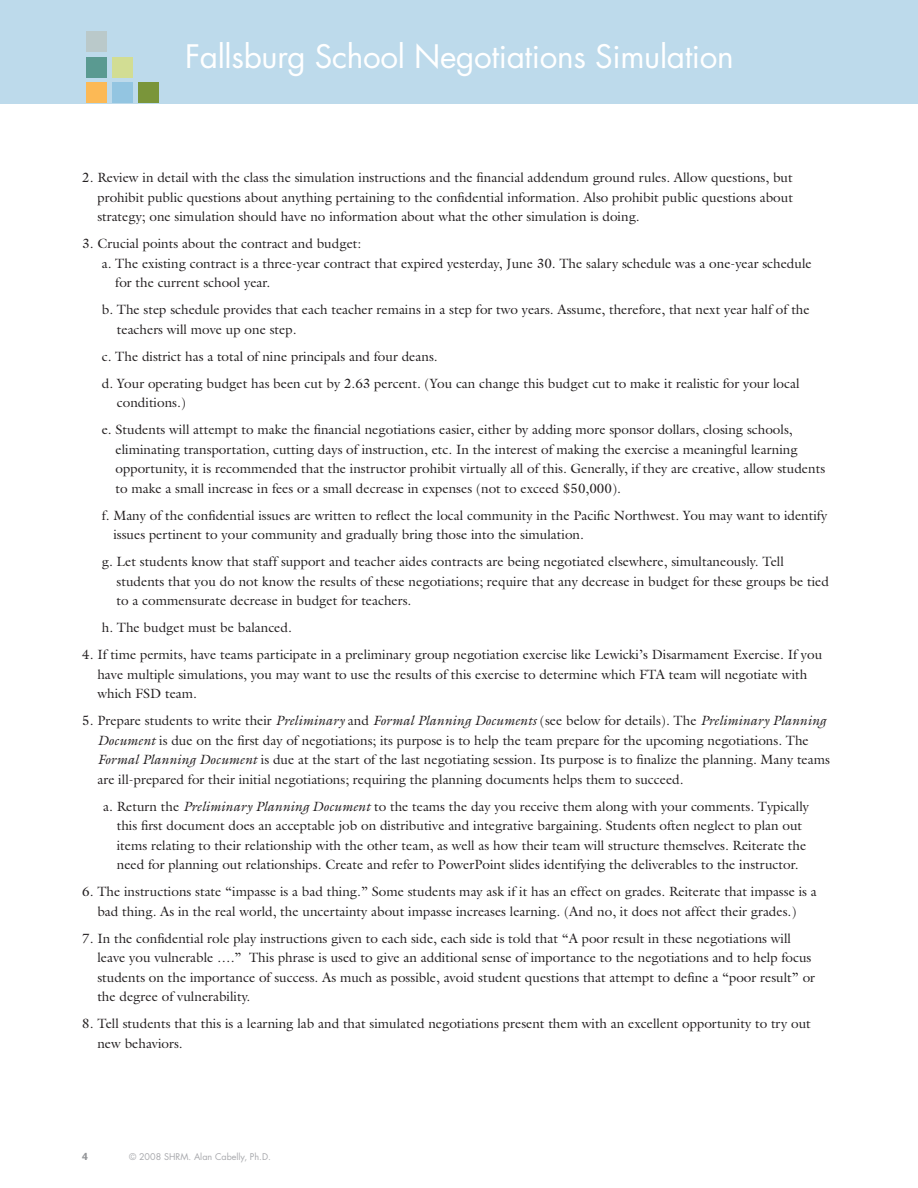
<style>
.page{position:relative;width:918px;height:1188px;background:#fff}
.page>*{position:absolute;margin:0;border:0;box-sizing:border-box;transform-origin:0 0}
.t1{font:31.5px "Futura";letter-spacing:-.01em;color:#fff}
.Body_ITC_Galliard_9{font:13.5px/19.5px "Galliard";color:#231f20}
.t2{font:700 10.5px "Akzidenz Grotesk BE";color:#939598}
.t3{font:9px "Futura";color:#a8a9ad}
.s1{font-style:italic}
</style>
<div class="page">
<div style="left:1px;top:0;width:917px;height:103px;background:#bddaeb"></div>
<div style="left:86px;top:32px;width:21px;height:20px;background:#bac9ca"></div>
<div style="left:138px;top:82px;width:20px;height:21px;background:#7a953a"></div>
<div style="left:86px;top:57px;width:21px;height:20px;background:#5a9a91"></div>
<div style="left:112px;top:57px;width:21px;height:20px;background:#d2dd93"></div>
<div style="left:86px;top:82px;width:21px;height:21px;background:#fcb955"></div>
<div style="left:112px;top:82px;width:21px;height:21px;background:#93c5e1"></div>
<h1 class="t1" style="left:185px;top:37px;width:550px">Fallsburg School Negotiations Simulation</h1>
<p class="Body_ITC_Galliard_9" style="left:97px;top:168px;width:697px;text-align:justify;text-indent:-15px">2. Review in detail with the class the simulation instructions and the financial addendum ground rules. Allow questions, but prohibit public questions about anything pertaining to the confidential information. Also prohibit public questions about strategy; one simulation should have no information about what the other simulation is doing.</p>
<p class="Body_ITC_Galliard_9" style="left:82px;top:234px;width:281px">3. Crucial points about the contract and budget:</p>
<p class="Body_ITC_Galliard_9" style="left:115px;top:253px;width:698px;text-indent:-14px">a. The existing contract is a three-year contract that expired yesterday, June 30. The salary schedule was a one-year schedule for the current school year.</p>
<p class="Body_ITC_Galliard_9" style="left:117px;top:300px;width:694px;text-indent:-15px">b. The step schedule provides that each teacher remains in a step for two years. Assume, therefore, that next year half of the teachers will move up one step.</p>
<p class="Body_ITC_Galliard_9" style="left:102px;top:346px;width:337px">c. The district has a total of nine principals and four deans.</p>
<p class="Body_ITC_Galliard_9" style="left:117px;top:373px;width:684px;text-indent:-15px">d. Your operating budget has been cut by 2.63 percent. (You can change this budget cut to make it realistic for your local conditions.)</p>
<p class="Body_ITC_Galliard_9" style="left:116px;top:420px;width:711px;text-indent:-14px">e. Students will attempt to make the financial negotiations easier, either by adding more sponsor dollars, closing schools, eliminating transportation, cutting days of instruction, etc. In the interest of making the exercise a meaningful learning opportunity, it is recommended that the instructor prohibit virtually all of this. Generally, if they are creative, allow students to make a small increase in fees or a small decrease in expenses (not to exceed $50,000).</p>
<p class="Body_ITC_Galliard_9" style="left:113px;top:505px;width:715px;text-indent:-12px">f. Many of the confidential issues are written to reflect the local community in the Pacific Northwest. You may want to identify issues pertinent to your community and gradually bring those into the simulation.</p>
<p class="Body_ITC_Galliard_9" style="left:117px;top:552px;width:714px;text-indent:-15px">g. Let students know that staff support and teacher aides contracts are being negotiated elsewhere, simultaneously. Tell students that you do not know the results of these negotiations; require that any decrease in budget for these groups be tied to a commensurate decrease in budget for teachers.</p>
<p class="Body_ITC_Galliard_9" style="left:102px;top:618px;width:192px">h. The budget must be balanced.</p>
<p class="Body_ITC_Galliard_9" style="left:97px;top:645px;width:726px;text-indent:-15px">4. If time permits, have teams participate in a preliminary group negotiation exercise like Lewicki’s Disarmament Exercise. If you have multiple simulations, you may want to use the results of this exercise to determine which FTA team will negotiate with which FSD team.</p>
<p class="Body_ITC_Galliard_9" style="left:97px;top:711px;width:734px;text-indent:-15px">5. Prepare students to write their <span class="s1">Preliminary</span> and <span class="s1">Formal Planning Documents</span> (see below for details). The <span class="s1">Preliminary Planning Document</span> is due on the first day of negotiations; its purpose is to help the team prepare for the upcoming negotiations. The <span class="s1">Formal Planning Document</span> is due at the start of the last negotiating session. Its purpose is to finalize the planning. Many teams are ill-prepared for their initial negotiations; requiring the planning documents helps them to succeed.</p>
<p class="Body_ITC_Galliard_9" style="left:117px;top:796px;width:694px;text-indent:-13px">a. Return the <span class="s1">Preliminary Planning Document</span> to the teams the day you receive them along with your comments. Typically this first document does an acceptable job on distributive and integrative bargaining. Students often neglect to plan out items relating to their relationship with the other team, as well as how their team will structure themselves. Reiterate the need for planning out relationships. Create and refer to PowerPoint slides identifying the deliverables to the instructor.</p>
<p class="Body_ITC_Galliard_9" style="left:82px;top:882px;width:736px;text-align:center">6. The instructions state “impasse is a bad thing.” Some students may ask if it has an effect on grades. Reiterate that impasse is a bad thing. As in the real world, the uncertainty about impasse increases learning. (And no, it does not affect their grades.)</p>
<p class="Body_ITC_Galliard_9" style="left:97px;top:928px;width:719px;text-indent:-15px">7. In the confidential role play instructions given to each side, each side is told that “A poor result in these negotiations will leave you vulnerable ….” This phrase is used to give an additional sense of importance to the negotiations and to help focus students on the importance of success. As much as possible, avoid student questions that attempt to define a “poor result” or the degree of vulnerability.</p>
<p class="Body_ITC_Galliard_9" style="left:97px;top:1014px;width:715px;text-indent:-15px">8. Tell students that this is a learning lab and that simulated negotiations present them with an excellent opportunity to try out new behaviors.</p>
<p class="t2" style="left:82px;top:1150px;width:7px">4</p>
<p class="t3" style="left:129px;top:1151px;width:143px">© 2008 SHRM. Alan Cabelly, Ph.D.</p>
</div>
